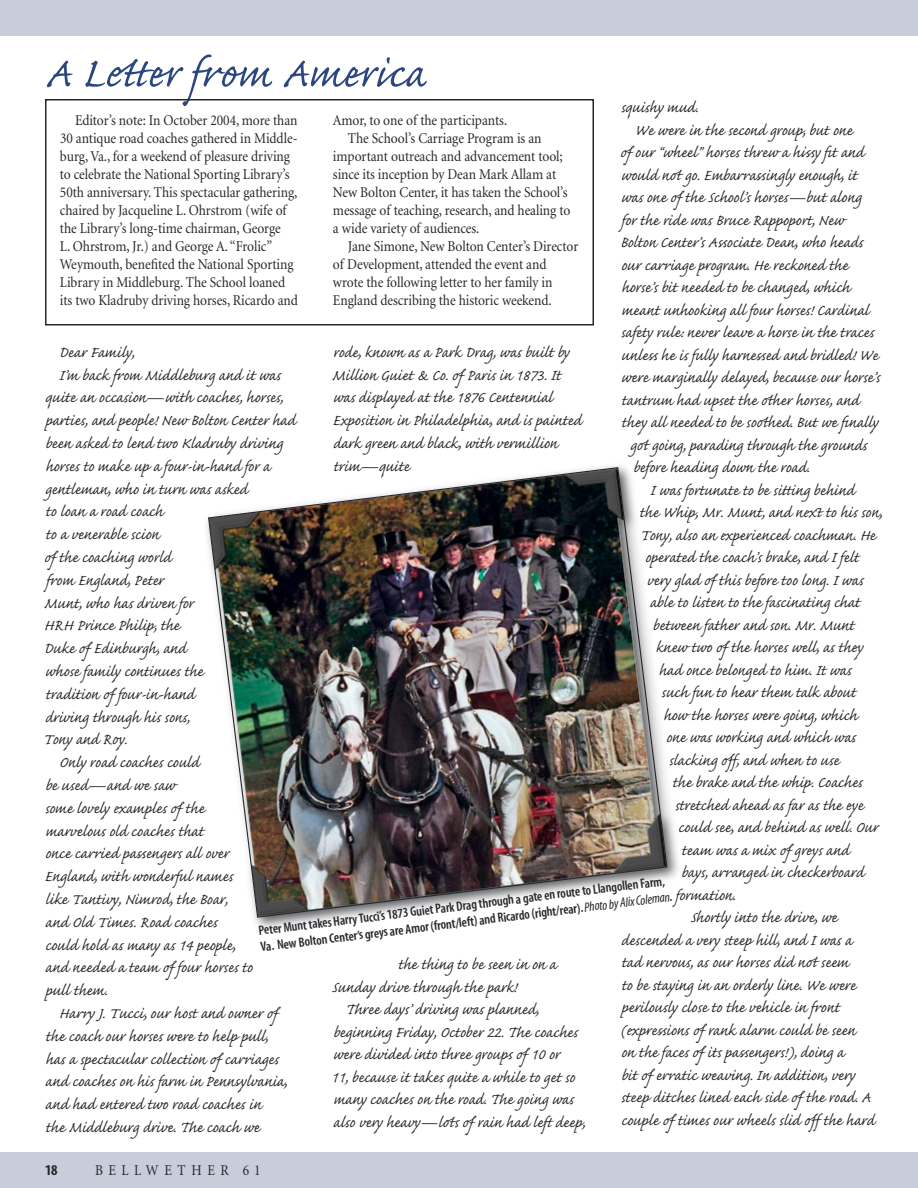
<style>
.page{position:relative;width:918px;height:1188px;background:#fff}
.page>*{position:absolute;margin:0;border:0;box-sizing:border-box;transform-origin:0 0}
.t1{font:54px "Caflisch Script Pro";color:#2b4780}
.t2{font:19.5px/22.8px "Caflisch Script Pro";color:#26272b}
.t3{font:15px/18px "Minion";letter-spacing:-.005em;color:#26272b;scale:.9 1}
.t4{font:15px "Minion";letter-spacing:.415em;color:#26272b;scale:.9 1}
.t5{font:700 condensed 15px "Myriad";color:#26272b}
.t6{font:600 condensed 13.5px/16.5px "Myriad";color:#26272b}
.s1{font-weight:400;font-style:italic}
.s2{font-style:italic}
</style>
<div class="page">
<div style="left:0;top:0;width:918px;height:36px;background:#c9cddb"></div>
<div style="left:0;top:1152px;width:918px;height:36px;background:#c9cddb"></div>
<div style="left:45px;top:99px;width:549px;height:227px;border:2px solid #26272b"></div>
<img style="left:207px;top:466px;width:461px;height:452px">
<p class="t1" style="left:45px;top:45px;width:382px">A Letter from America</p>
<p class="t2" style="left:621px;top:98px;width:79px">squishy mud.</p>
<p class="t2" style="left:635px;top:121px;width:219px">We were in the second group, but one</p>
<p class="t2" style="left:620px;top:143px;width:245px">of our “wheel” horses threw a hissy fit and</p>
<p class="t2" style="left:621px;top:166px;width:238px">would not go. Embarrassingly enough, it</p>
<p class="t2" style="left:621px;top:188px;width:242px">was one of the School’s horses—but along</p>
<p class="t2" style="left:622px;top:211px;width:224px">for the ride was Bruce Rappoport, New</p>
<p class="t2" style="left:620px;top:233px;width:244px">Bolton Center’s Associate Dean, who heads</p>
<p class="t2" style="left:621px;top:256px;width:228px">our carriage program. He reckoned the</p>
<p class="t2" style="left:621px;top:278px;width:230px">horse’s bit needed to be changed, which</p>
<p class="t2" style="left:621px;top:301px;width:249px">meant unhooking all four horses! Cardinal</p>
<p class="t2" style="left:621px;top:323px;width:254px">safety rule: never leave a horse in the traces</p>
<p class="t2" style="left:621px;top:346px;width:258px">unless he is fully harnessed and bridled! We</p>
<p class="t2" style="left:621px;top:368px;width:260px">were marginally delayed, because our horse’s</p>
<p class="t2" style="left:622px;top:391px;width:239px">tantrum had upset the other horses, and</p>
<p class="t2" style="left:622px;top:413px;width:258px">they all needed to be soothed. But we finally</p>
<p class="t2" style="left:630px;top:436px;width:238px">got going, parading through the grounds</p>
<p class="t2" style="left:633px;top:458px;width:177px">before heading down the road.</p>
<p class="t2" style="left:650px;top:481px;width:206px">I was fortunate to be sitting behind</p>
<p class="t2" style="left:640px;top:503px;width:244px">the Whip, Mr. Munt, and next to his son,</p>
<p class="t2" style="left:640px;top:526px;width:237px">Tony, also an experienced coachman. He</p>
<p class="t2" style="left:645px;top:548px;width:215px">operated the coach’s brake, and I felt</p>
<p class="t2" style="left:647px;top:571px;width:218px">very glad of this before too long. I was</p>
<p class="t2" style="left:650px;top:593px;width:212px">able to listen to the fascinating chat</p>
<p class="t2" style="left:653px;top:616px;width:203px">between father and son. Mr. Munt</p>
<p class="t2" style="left:656px;top:638px;width:210px">knew two of the horses well, as they</p>
<p class="t2" style="left:659px;top:661px;width:194px">had once belonged to him. It was</p>
<p class="t2" style="left:661px;top:683px;width:196px">such fun to hear them talk about</p>
<p class="t2" style="left:663px;top:706px;width:196px">how the horses were going, which</p>
<p class="t2" style="left:666px;top:728px;width:191px">one was working and which was</p>
<p class="t2" style="left:669px;top:751px;width:172px">slacking off, and when to use</p>
<p class="t2" style="left:673px;top:773px;width:191px">the brake and the whip. Coaches</p>
<p class="t2" style="left:675px;top:796px;width:190px">stretched ahead as far as the eye</p>
<p class="t2" style="left:678px;top:818px;width:201px">could see, and behind as well. Our</p>
<p class="t2" style="left:682px;top:841px;width:169px">team was a mix of greys and</p>
<p class="t2" style="left:681px;top:863px;width:184px">bays, arranged in checkerboard</p>
<p class="t2" style="left:676px;top:886px;width:61px">formation.</p>
<p class="t2" style="left:690px;top:908px;width:148px">Shortly into the drive, we</p>
<p class="t2" style="left:621px;top:931px;width:232px">descended a very steep hill, and I was a</p>
<p class="t2" style="left:622px;top:953px;width:229px">tad nervous, as our horses did not seem</p>
<p class="t2" style="left:622px;top:976px;width:236px">to be staying in an orderly line. We were</p>
<p class="t2" style="left:621px;top:998px;width:219px">perilously close to the vehicle in front</p>
<p class="t2" style="left:620px;top:1021px;width:237px">(expressions of rank alarm could be seen</p>
<p class="t2" style="left:621px;top:1043px;width:224px">on the faces of its passengers!), doing a</p>
<p class="t2" style="left:621px;top:1066px;width:235px">bit of erratic weaving. In addition, very</p>
<p class="t2" style="left:621px;top:1088px;width:251px">steep ditches lined each side of the road. A</p>
<p class="t2" style="left:621px;top:1111px;width:255px">couple of times our wheels slid off the hard</p>
<p class="t3" style="left:60px;top:112px;width:266px;text-indent:15px">Editor’s note: In October 2004, more than 30 antique road coaches gathered in Middle&shy;burg, Va., for a weekend of pleasure driving to celebrate the National Sporting Library’s 50th anniversary. This spectacular gathering, chaired by Jacqueline L. Ohrstrom (wife of the Library’s long-time chairman, George<br>L. Ohrstrom, Jr.) and George A. “Frolic” Weymouth, benefited the National Sporting Library in Middleburg. The School loaned its two Kladruby driving horses, Ricardo and</p>
<p class="t3" style="left:333px;top:112px;width:195px">Amor, to one of the participants.</p>
<p class="t3" style="left:348px;top:130px;width:217px">The School’s Carriage Program is an</p>
<p class="t3" style="left:333px;top:148px;width:257px">important outreach and advancement tool;</p>
<p class="t3" style="left:333px;top:166px;width:249px">since its inception by Dean Mark Allam at</p>
<p class="t3" style="left:333px;top:184px;width:262px">New Bolton Center, it has taken the School’s</p>
<p class="t3" style="left:333px;top:202px;width:265px">message of teaching, research, and healing to</p>
<p class="t3" style="left:333px;top:220px;width:164px">a wide variety of audiences.</p>
<p class="t3" style="left:348px;top:238px;width:257px">Jane Simone, New Bolton Center’s Director</p>
<p class="t3" style="left:333px;top:256px;width:239px">of Development, attended the event and</p>
<p class="t3" style="left:333px;top:274px;width:245px">wrote the following letter to her family in</p>
<p class="t3" style="left:333px;top:292px;width:245px">England describing the historic weekend.</p>
<p class="t2" style="left:332px;top:343px;width:251px">rode, known as a Park Drag, was built by Million Guiet &amp; Co. of Paris in 1873. It was displayed at the 1876 Centennial Exposition in Philadelphia, and is painted dark green and black, with vermillion trim—quite</p>
<p class="t2" style="left:59px;top:343px;width:77px">Dear Family,</p>
<p class="t2" style="left:59px;top:365px;width:223px">I’m back from Middleburg and it was</p>
<p class="t2" style="left:45px;top:388px;width:239px">quite an occasion—with coaches, horses,</p>
<p class="t2" style="left:45px;top:411px;width:251px">parties, and people! New Bolton Center had</p>
<p class="t2" style="left:45px;top:434px;width:239px">been asked to lend two Kladruby driving</p>
<p class="t2" style="left:45px;top:457px;width:226px">horses to make up a four-in-hand for a</p>
<p class="t2" style="left:45px;top:479px;width:204px">gentleman, who in turn was asked</p>
<p class="t2" style="left:46px;top:502px;width:119px">to loan a road coach</p>
<p class="t2" style="left:46px;top:525px;width:115px">to a venerable scion</p>
<p class="t2" style="left:44px;top:548px;width:128px">of the coaching world</p>
<p class="t2" style="left:46px;top:571px;width:119px">from England, Peter</p>
<p class="t2" style="left:44px;top:593px;width:151px">Munt, who has driven for</p>
<p class="t2" style="left:44px;top:616px;width:137px">HRH Prince Philip, the</p>
<p class="t2" style="left:44px;top:639px;width:144px">Duke of Edinburgh, and</p>
<p class="t2" style="left:45px;top:662px;width:160px">whose family continues the</p>
<p class="t2" style="left:46px;top:685px;width:150px">tradition of four-in-hand</p>
<p class="t2" style="left:45px;top:707px;width:146px">driving through his sons,</p>
<p class="t2" style="left:43px;top:730px;width:86px">Tony and Roy.</p>
<p class="t2" style="left:59px;top:753px;width:141px">Only road coaches could</p>
<p class="t2" style="left:45px;top:776px;width:131px">be used—and we saw</p>
<p class="t2" style="left:45px;top:799px;width:161px">some lovely examples of the</p>
<p class="t2" style="left:45px;top:821px;width:160px">marvelous old coaches that</p>
<p class="t2" style="left:45px;top:844px;width:185px">once carried passengers all over</p>
<p class="t2" style="left:44px;top:867px;width:190px">England, with wonderful names</p>
<p class="t2" style="left:45px;top:890px;width:184px">like Tantivy, Nimrod, the Boar,</p>
<p class="t2" style="left:45px;top:913px;width:173px">and Old Times. Road coaches</p>
<p class="t2" style="left:45px;top:935px;width:192px">could hold as many as 14 people,</p>
<p class="t2" style="left:45px;top:958px;width:209px">and needed a team of four horses to</p>
<p class="t2" style="left:45px;top:981px;width:63px">pull them.</p>
<p class="t2" style="left:59px;top:1004px;width:223px">Harry J. Tucci, our host and owner of</p>
<p class="t2" style="left:46px;top:1027px;width:224px">the coach our horses were to help pull,</p>
<p class="t2" style="left:45px;top:1049px;width:235px">has a spectacular collection of carriages</p>
<p class="t2" style="left:45px;top:1072px;width:243px">and coaches on his farm in Pennsylvania,</p>
<p class="t2" style="left:45px;top:1095px;width:218px">and had entered two road coaches in</p>
<p class="t2" style="left:46px;top:1118px;width:215px">the Middleburg drive. The coach we</p>
<p class="t6" style="left:258px;top:923px;width:416px;rotate:-7deg">Peter Munt takes Harry Tucci’s 1873 Guiet Park Drag through a gate en route to Llangollen Farm,<br>Va. New Bolton Center’s greys are Amor (front/left) and Ricardo (right/rear). <span class="s1">Photo by Alix Coleman</span><span class="s2">.</span></p>
<p class="t2" style="left:398px;top:955px;width:160px">the thing to be seen in on a</p>
<p class="t2" style="left:332px;top:978px;width:186px">Sunday drive through the park!</p>
<p class="t2" style="left:345px;top:1000px;width:195px">Three days’ driving was planned,</p>
<p class="t2" style="left:333px;top:1023px;width:246px">beginning Friday, October 22. The coaches</p>
<p class="t2" style="left:333px;top:1045px;width:228px">were divided into three groups of 10 or</p>
<p class="t2" style="left:331px;top:1068px;width:245px">11, because it takes quite a while to get so</p>
<p class="t2" style="left:333px;top:1090px;width:242px">many coaches on the road. The going was</p>
<p class="t2" style="left:333px;top:1113px;width:253px">also very heavy—lots of rain had leftdeep,</p>
<p class="t5" style="left:45px;top:1162px;width:14px">18</p>
<p class="t4" style="left:95px;top:1162px;width:185px">BELLWETHER 61</p>
</div>
